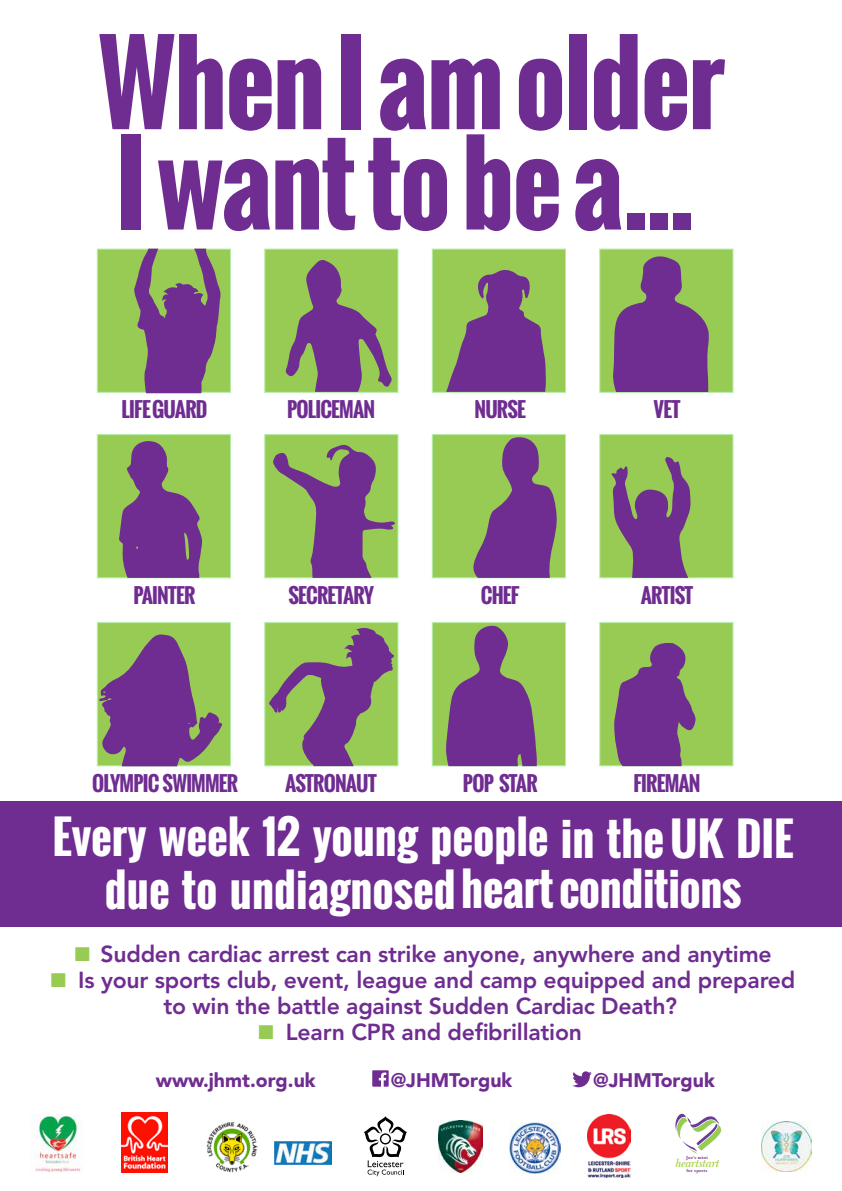
<style>
.page{position:relative;width:842px;height:1191px;background:#fff}
.page>*{position:absolute;margin:0;border:0;box-sizing:border-box;transform-origin:0 0}
.t1{font:700 108.3px/100.3px "Oswald";letter-spacing:-.02em;color:#6f2c91}
.t2{font:700 45px/52.9px "Oswald";color:#fff;text-align:center}
.t3{font:800 23px/26px "Avenir LT";letter-spacing:-.01em;color:#6f2c91;text-align:center}
.t4{font:700 20.4px "Oswald";letter-spacing:-.04em;color:#6f2c91}
.t5{font:900 19.5px "Avenir LT";color:#6f2c91}
.t6{font:italic 600 11.7px "New Baskerville IT Cby BT";letter-spacing:-.02em;color:#a4ce39}
.t7{font:700 4.4px "New Baskerville IT Cby BT";letter-spacing:.04em;color:#6f2c91}
.s1{color:#98cb53}
</style>
<div class="page">
<div style="left:0;top:801px;width:842px;height:126px;background:#6f2c91"></div>
<svg style="left:372px;top:1070px;width:17px;height:16px"></svg>
<svg style="left:572px;top:1071px;width:20px;height:16px"></svg>
<div style="left:97px;top:249px;width:134px;height:144px;background:#98cb53;border:1px solid #b3efa9"></div>
<div style="left:264px;top:249px;width:134px;height:144px;background:#98cb53;border:1px solid #b3efa9"></div>
<div style="left:432px;top:249px;width:134px;height:144px;background:#98cb53;border:1px solid #b3efa9"></div>
<div style="left:599px;top:249px;width:134px;height:144px;background:#98cb53;border:1px solid #b3efa9"></div>
<div style="left:97px;top:434px;width:134px;height:144px;background:#98cb53;border:1px solid #b3efa9"></div>
<div style="left:264px;top:434px;width:134px;height:144px;background:#98cb53;border:1px solid #b3efa9"></div>
<div style="left:432px;top:434px;width:134px;height:144px;background:#98cb53;border:1px solid #b3efa9"></div>
<div style="left:599px;top:434px;width:134px;height:144px;background:#98cb53;border:1px solid #b3efa9"></div>
<div style="left:97px;top:622px;width:134px;height:144px;background:#98cb53;border:1px solid #b3efa9"></div>
<div style="left:264px;top:622px;width:134px;height:144px;background:#98cb53;border:1px solid #b3efa9"></div>
<div style="left:432px;top:622px;width:134px;height:144px;background:#98cb53;border:1px solid #b3efa9"></div>
<div style="left:599px;top:622px;width:134px;height:144px;background:#98cb53;border:1px solid #b3efa9"></div>
<svg style="left:446px;top:270px;width:100px;height:122px"></svg>
<svg style="left:611px;top:457px;width:80px;height:121px"></svg>
<svg style="left:286px;top:260px;width:106px;height:132px"></svg>
<svg style="left:119px;top:441px;width:85px;height:137px"></svg>
<svg style="left:268px;top:628px;width:127px;height:138px"></svg>
<svg style="left:446px;top:626px;width:91px;height:140px"></svg>
<svg style="left:467px;top:435px;width:91px;height:143px"></svg>
<svg style="left:613px;top:643px;width:82px;height:123px"></svg>
<svg style="left:132px;top:249px;width:90px;height:144px"></svg>
<svg style="left:273px;top:444px;width:122px;height:134px"></svg>
<svg style="left:99px;top:634px;width:123px;height:132px"></svg>
<svg style="left:613px;top:256px;width:96px;height:136px"></svg>
<img style="left:762px;top:1121px;width:49px;height:50px">
<img style="left:121px;top:1112px;width:46px;height:60px">
<img style="left:33px;top:1114px;width:48px;height:58px">
<img style="left:274px;top:1141px;width:58px;height:23px">
<img style="left:587px;top:1114px;width:43px;height:63px">
<svg style="left:364px;top:1116px;width:43px;height:60px"></svg>
<img style="left:509px;top:1122px;width:51px;height:51px">
<img style="left:438px;top:1120px;width:44px;height:52px">
<svg style="left:675px;top:1113px;width:47px;height:41px"></svg>
<img style="left:206px;top:1122px;width:51px;height:50px">
<h1 class="t1" style="left:98px;top:33px;width:630px">When I am older<br>I want to be a...</h1>
<p class="t4" style="left:122px;top:394px;width:87px">LIFE GUARD</p>
<p class="t4" style="left:287px;top:394px;width:90px">POLICEMAN</p>
<p class="t4" style="left:474px;top:394px;width:53px">NURSE</p>
<p class="t4" style="left:653px;top:394px;width:29px">VET</p>
<p class="t4" style="left:133px;top:580px;width:64px">PAINTER</p>
<p class="t4" style="left:288px;top:580px;width:87px">SECRETARY</p>
<p class="t4" style="left:481px;top:580px;width:40px">CHEF</p>
<p class="t4" style="left:641px;top:580px;width:54px">ARTIST</p>
<p class="t4" style="left:92px;top:768px;width:148px">OLYMPIC SWIMMER</p>
<p class="t4" style="left:285px;top:768px;width:93px">ASTRONAUT</p>
<p class="t4" style="left:463px;top:768px;width:76px">POP STAR</p>
<p class="t4" style="left:633px;top:768px;width:69px">FIREMAN</p>
<h2 class="t2" style="left:52px;top:810px;width:743px">Every week 12 young people in the UK DIE due to undiagnosed heart conditions</h2>
<p class="t3" style="left:75px;top:940px;width:698px"><span class="s1">■</span> Sudden cardiac arrest can strike anyone, anywhere and anytime</p>
<p class="t3" style="left:51px;top:966px;width:746px"><span class="s1">■</span> Is your sports club, event, league and camp equipped and prepared to win the battle against Sudden Cardiac Death?</p>
<p class="t3" style="left:259px;top:1018px;width:325px"><span class="s1">■</span> Learn CPR and defibrillation</p>
<p class="t5" style="left:156px;top:1068px;width:161px">www.jhmt.org.uk</p>
<p class="t5" style="left:391px;top:1068px;width:123px">@JHMTorguk</p>
<p class="t5" style="left:593px;top:1068px;width:123px">@JHMTorguk</p>
<p class="t7" style="left:686px;top:1154px;width:23px">Joe’s mini</p>
<p class="t7" style="left:686px;top:1167px;width:22px">for sports</p>
<p class="t6" style="left:676px;top:1155px;width:45px">heartstart</p>
</div>
